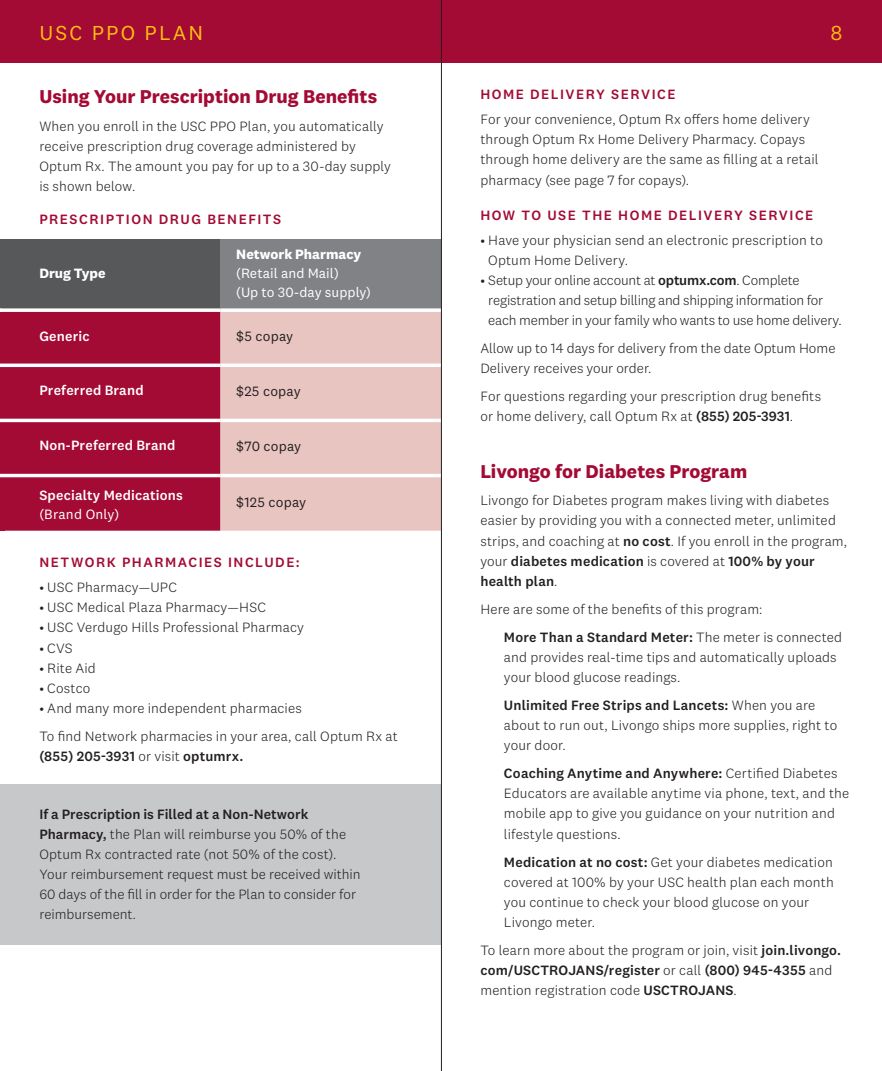
<style>
.page{position:relative;width:882px;height:1071px;background:#fff}
.page>*{position:absolute;margin:0;border:0;box-sizing:border-box;transform-origin:0 0}
.t1{font:21px "National 2";letter-spacing:.1em;color:#fdbe12}
.t2{font:700 19.25px "National 2";color:#a30a34}
.t3{font:300 14px/20.1px "National 2";letter-spacing:.01em;color:#231f20}
.t4{font:300 14px/20.1px "National 2";letter-spacing:-.015em;color:#231f20}
.t5{font:500 14px "National 2";letter-spacing:.11em;color:#a30a34}
.t6{font:500 14px "National 2";letter-spacing:.015em;color:#fff}
.t7{font:14px/19.2px "National 2";letter-spacing:.005em;color:#fff}
.t8{font:14px "National 2";letter-spacing:.015em;color:#231f20}
.t9{font:500 14px "National 2";letter-spacing:.015em;color:#231f20}
.t10{font:700 14px "National 2";color:#fff}
.s1{font-weight:300}
.s2{font-weight:500}
</style>
<div class="page">
<div style="left:0;top:239px;width:220px;height:71px;background:#57585a"></div>
<div style="left:220px;top:239px;width:221px;height:71px;background:#808285"></div>
<div style="left:0;top:312px;width:220px;height:219px;background:#a30a34"></div>
<div style="left:220px;top:312px;width:221px;height:219px;background:#e9c5c1"></div>
<svg style="left:220px;top:308px;width:221px;height:4px"></svg>
<hr style="left:220px;top:364px;width:221px;height:3px;background:#fff">
<hr style="left:0;top:419px;width:220px;height:3px;background:#fff">
<hr style="left:220px;top:419px;width:221px;height:3px;background:#fff">
<hr style="left:0;top:474px;width:220px;height:3px;background:#fff">
<hr style="left:220px;top:474px;width:221px;height:3px;background:#fff">
<svg style="left:0;top:308px;width:220px;height:4px"></svg>
<hr style="left:0;top:364px;width:220px;height:3px;background:#fff">
<div style="left:0;top:784px;width:441px;height:160px;background:#c7c8ca"></div>
<div style="left:0;top:0;width:441px;height:63px;background:#a30a34"></div>
<div style="left:441px;top:0;width:441px;height:63px;background:#a30a34"></div>
<hr style="left:441px;top:0;width:1px;height:1071px;background:#231f20">
<h1 class="t1" style="left:39px;top:20px;width:165px">USC PPO PLAN</h1>
<h1 class="t1" style="left:831px;top:20px;width:14px">8</h1>
<h2 class="t2" style="left:39px;top:85px;width:339px">Using Your Prescription Drug Benefits</h2>
<p class="t3" style="left:39px;top:116px;width:353px">When you enroll in the USC PPO Plan, you automatically receive prescription drug coverage administered by Optum Rx. The amount you pay for up to a 30-day supply is shown below.</p>
<p class="t5" style="left:39px;top:211px;width:243px">PRESCRIPTION DRUG BENEFITS</p>
<p class="t10" style="left:39px;top:265px;width:68px">Drug Type</p>
<p class="t10" style="left:236px;top:245px;width:127px">Network Pharmacy</p>
<p class="t7" style="left:236px;top:264px;width:136px">(Retail and Mail)<br>(Up to 30-day supply)</p>
<p class="t6" style="left:39px;top:328px;width:52px">Generic</p>
<p class="t8" style="left:236px;top:328px;width:59px">$5 copay</p>
<p class="t6" style="left:39px;top:382px;width:106px">Preferred Brand</p>
<p class="t8" style="left:236px;top:383px;width:66px">$25 copay</p>
<p class="t6" style="left:39px;top:437px;width:137px">Non-Preferred Brand</p>
<p class="t8" style="left:236px;top:438px;width:67px">$70 copay</p>
<p class="t6" style="left:39px;top:487px;width:145px">Specialty Medications</p>
<p class="t7" style="left:39px;top:505px;width:81px">(Brand Only)</p>
<p class="t8" style="left:236px;top:493px;width:72px">$125 copay</p>
<p class="t5" style="left:39px;top:554px;width:262px">NETWORK PHARMACIES INCLUDE:</p>
<p class="t3" style="left:39px;top:577px;width:139px">• USC Pharmacy—UPC</p>
<p class="t3" style="left:39px;top:597px;width:228px">• USC Medical Plaza Pharmacy—HSC</p>
<p class="t3" style="left:39px;top:618px;width:266px">• USC Verdugo Hills Professional Pharmacy</p>
<p class="t3" style="left:39px;top:638px;width:35px">• CVS</p>
<p class="t3" style="left:39px;top:658px;width:58px">• Rite Aid</p>
<p class="t3" style="left:39px;top:678px;width:53px">• Costco</p>
<p class="t3" style="left:39px;top:694px;width:360px;line-height:28px">• And many more independent pharmacies<br>To find Network pharmacies in your area, call Optum Rx at</p>
<p class="t9" style="left:39px;top:748px;width:206px">(855) 205-3931 <span class="s1">or visit</span> optumrx.</p>
<p class="t3" style="left:39px;top:804px;width:323px"><span class="s2">If a Prescription is Filled at a Non-Network Pharmacy,</span> the Plan will reimburse you 50% of the Optum Rx contracted rate (not 50% of the cost).<br>Your reimbursement request must be received within 60 days of the fill in order for the Plan to consider for reimbursement.</p>
<p class="t5" style="left:480px;top:86px;width:197px">HOME DELIVERY SERVICE</p>
<p class="t3" style="left:480px;top:109px;width:340px">For your convenience, Optum Rx offers home delivery through Optum Rx Home Delivery Pharmacy. Copays through home delivery are the same as filling at a retail pharmacy (see page 7 for copays).</p>
<p class="t5" style="left:480px;top:206px;width:335px">HOW TO USE THE HOME DELIVERY SERVICE</p>
<p class="t3" style="left:488px;top:230px;width:336px;text-indent:-8px">• Have your physician send an electronic prescription to<br>Optum Home Delivery.</p>
<p class="t4" style="left:488px;top:270px;width:355px;text-indent:-8px">• Setup your online account at <span class="s2">optumx.com</span>. Complete registration and setup billing and shipping information for each member in your family who wants to use home delivery.</p>
<p class="t3" style="left:480px;top:338px;width:357px">Allow up to 14 days for delivery from the date Optum Home<br>Delivery receives your order.</p>
<p class="t3" style="left:480px;top:386px;width:342px">For questions regarding your prescription drug benefits or home delivery, call Optum Rx at <span class="s2">(855) 205-3931</span>.</p>
<h2 class="t2" style="left:480px;top:459px;width:268px">Livongo for Diabetes Program</h2>
<p class="t3" style="left:480px;top:490px;width:368px">Livongo for Diabetes program makes living with diabetes easier by providing you with a connected meter, unlimited strips, and coaching at <span class="s2">no cost</span>. If you enroll in the program, your <span class="s2">diabetes medication</span> is covered at <span class="s2">100% by your health plan</span>.</p>
<p class="t3" style="left:504px;top:595px;width:340px;line-height:28px;text-indent:-24px">Here are some of the benefits of this program:<br><span class="s2">More Than a Standard Meter:</span> The meter is connected</p>
<p class="t3" style="left:504px;top:647px;width:334px">and provides real-time tips and automatically uploads your blood glucose readings.</p>
<p class="t3" style="left:504px;top:695px;width:335px"><span class="s2">Unlimited Free Strips and Lancets:</span> When you are about to run out, Livongo ships more supplies, right to your door.</p>
<p class="t3" style="left:504px;top:763px;width:347px"><span class="s2">Coaching Anytime and Anywhere:</span> Certified Diabetes Educators are available anytime via phone, text, and the mobile app to give you guidance on your nutrition and lifestyle questions.</p>
<p class="t3" style="left:504px;top:852px;width:331px"><span class="s2">Medication at no cost:</span> Get your diabetes medication covered at 100% by your USC health plan each month you continue to check your blood glucose on your Livongo meter.</p>
<p class="t3" style="left:480px;top:940px;width:362px">To learn more about the program or join, visit <span class="s2">join.livongo. com/USCTROJANS/register</span> or call <span class="s2">(800) 945-4355</span> and mention registration code <span class="s2">USCTROJANS</span>.</p>
</div>
